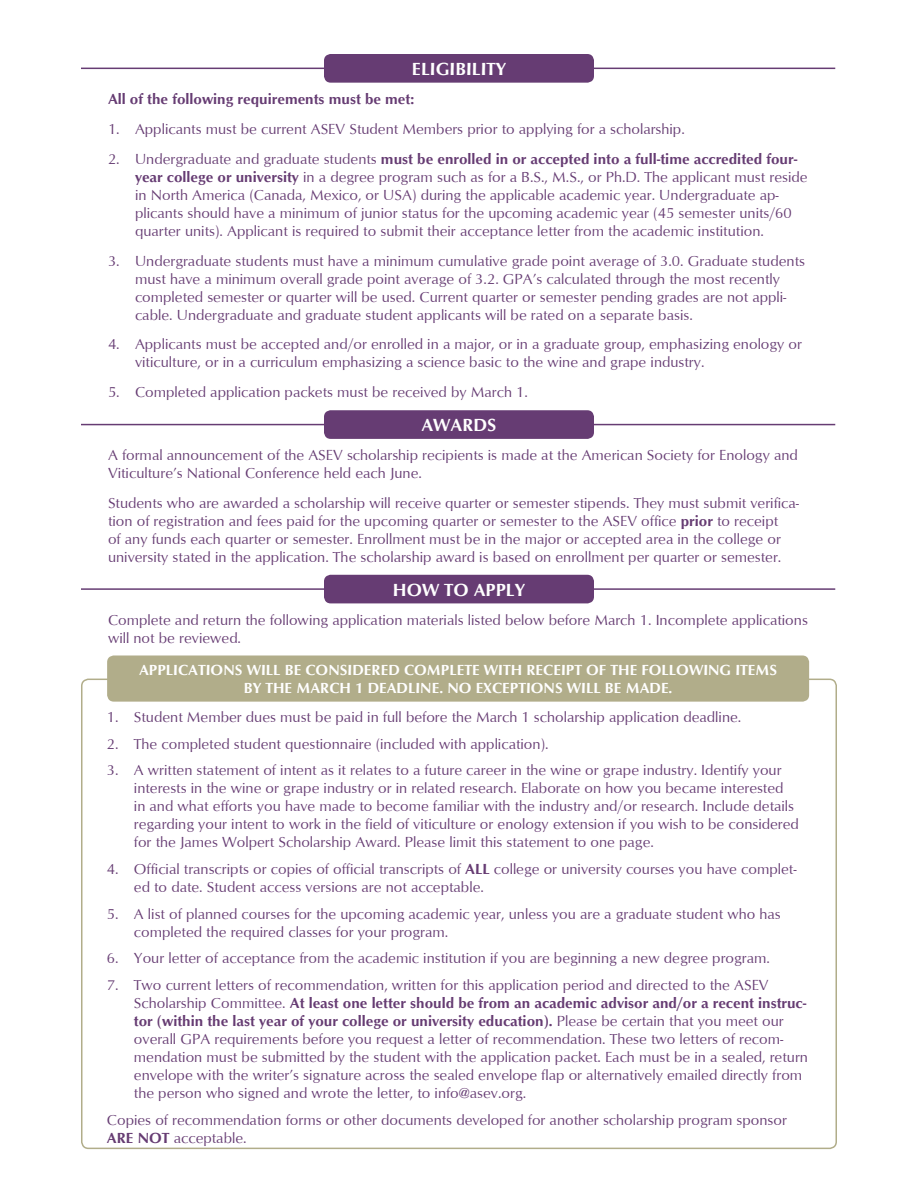
<style>
.page{position:relative;width:918px;height:1188px;background:#fff}
.page>*{position:absolute;margin:0;border:0;box-sizing:border-box;transform-origin:0 0}
.Small{font:700 18px "Optimum";color:#fff}
.t1{font:15px/18px "Optimum";color:#663c73}
.Small-2{font:700 15px/18px "Optimum";color:#fff;text-align:center}
.t2{font:700 15px "Optimum";color:#663c73}
.s1{font-weight:700}
</style>
<div class="page">
<hr style="left:81px;top:68px;width:754px;height:1px;background:#663c73">
<div style="left:324px;top:54px;width:270px;height:29px;background:#663c73;border-radius:7px"></div>
<hr style="left:81px;top:424px;width:754px;height:1px;background:#663c73">
<div style="left:324px;top:410px;width:270px;height:29px;background:#663c73;border-radius:7px"></div>
<hr style="left:81px;top:588px;width:754px;height:2px;background:#663c73">
<div style="left:324px;top:575px;width:270px;height:28px;background:#663c73;border-radius:7px"></div>
<div style="left:107px;top:656px;width:702px;height:46px;background:#b1ad8a;border-radius:7px"></div>
<p class="Small" style="left:412px;top:59px;width:96px">ELIGIBILITY</p>
<p class="t2" style="left:108px;top:90px;width:308px">All of the following requirements must be met:</p>
<p class="t1" style="left:108px;top:120px;width:578px">1. Applicants must be current ASEV Student Members prior to applying for a scholarship.</p>
<p class="t1" style="left:135px;top:149px;width:674px;text-indent:-27px">2. Undergraduate and graduate students <span class="s1">must be enrolled in or accepted into a full-time accredited four&shy;year college or university</span> in a degree program such as for a B.S., M.S., or Ph.D. The applicant must reside in North America (Canada, Mexico, or USA) during the applicable academic year. Undergraduate ap&shy;plicants should have a minimum of junior status for the upcoming academic year (45 semester units/60 quarter units). Applicant is required to submit their acceptance letter from the academic institution.</p>
<p class="t1" style="left:135px;top:251px;width:672px;text-indent:-27px">3. Undergraduate students must have a minimum cumulative grade point average of 3.0. Graduate students must have a minimum overall grade point average of 3.2. GPA’s calculated through the most recently completed semester or quarter will be used. Current quarter or semester pending grades are not appli&shy;cable. Undergraduate and graduate student applicants will be rated on a separate basis.</p>
<p class="t1" style="left:135px;top:335px;width:669px;text-indent:-27px">4. Applicants must be accepted and/or enrolled in a major, or in a graduate group, emphasizing enology or viticulture, or in a curriculum emphasizing a science basic to the wine and grape industry.</p>
<p class="t1" style="left:108px;top:383px;width:422px">5. Completed application packets must be received by March 1.</p>
<p class="Small" style="left:422px;top:415px;width:76px">AWARDS</p>
<p class="t1" style="left:108px;top:446px;width:691px">A formal announcement of the ASEV scholarship recipients is made at the American Society for Enology and<br>Viticulture’s National Conference held each June.</p>
<p class="t1" style="left:108px;top:494px;width:693px">Students who are awarded a scholarship will receive quarter or semester stipends. They must submit verifica&shy;tion of registration and fees paid for the upcoming quarter or semester to the ASEV office <span class="s1">prior</span> to receipt<br>of any funds each quarter or semester. Enrollment must be in the major or accepted area in the college or university stated in the application. The scholarship award is based on enrollment per quarter or semester.</p>
<p class="Small" style="left:393px;top:579px;width:134px">HOW TO APPLY</p>
<p class="t1" style="left:108px;top:610px;width:701px">Complete and return the following application materials listed below before March 1. Incomplete applications will not be reviewed.</p>
<p class="Small-2" style="left:139px;top:661px;width:640px">APPLICATIONS WILL BE CONSIDERED COMPLETE WITH RECEIPT OF THE FOLLOWING ITEMS<br>BY THE MARCH 1 DEADLINE. NO EXCEPTIONS WILL BE MADE.</p>
<p class="t1" style="left:107px;top:708px;width:636px">1. Student Member dues must be paid in full before the March 1 scholarship application deadline.</p>
<p class="t1" style="left:107px;top:734px;width:443px">2. The completed student questionnaire (included with application).</p>
<p class="t1" style="left:134px;top:761px;width:666px;text-indent:-27px">3. A written statement of intent as it relates to a future career in the wine or grape industry. Identify your interests in the wine or grape industry or in related research. Elaborate on how you became interested in and what efforts you have made to become familiar with the industry and/or research. Include details regarding your intent to work in the field of viticulture or enology extension if you wish to be considered for the James Wolpert Scholarship Award. Please limit this statement to one page.</p>
<p class="t1" style="left:134px;top:860px;width:664px;text-indent:-27px">4. Official transcripts or copies of official transcripts of <span class="s1">ALL</span> college or university courses you have complet&shy;ed to date. Student access versions are not acceptable.</p>
<p class="t1" style="left:134px;top:904px;width:648px;text-indent:-27px">5. A list of planned courses for the upcoming academic year, unless you are a graduate student who has completed the required classes for your program.</p>
<p class="t1" style="left:107px;top:949px;width:665px">6. Your letter of acceptance from the academic institution if you are beginning a new degree program.</p>
<p class="t1" style="left:134px;top:976px;width:676px;text-indent:-27px">7. Two current letters of recommendation, written for this application period and directed to the ASEV Scholarship Committee. <span class="s1">At least one letter should be from an academic advisor and/or a recent instruc&shy;tor (within the last year of your college or university education).</span> Please be certain that you meet our overall GPA requirements before you request a letter of recommendation. These two letters of recom&shy;mendation must be submitted by the student with the application packet. Each must be in a sealed, return envelope with the writer’s signature across the sealed envelope flap or alternatively emailed directly from the person who signed and wrote the letter, to info@asev.org.</p>
<p class="t1" style="left:107px;top:1110px;width:682px">Copies of recommendation forms or other documents developed for another scholarship program sponsor<br><span class="s1">ARE NOT</span> acceptable.</p>
</div>
